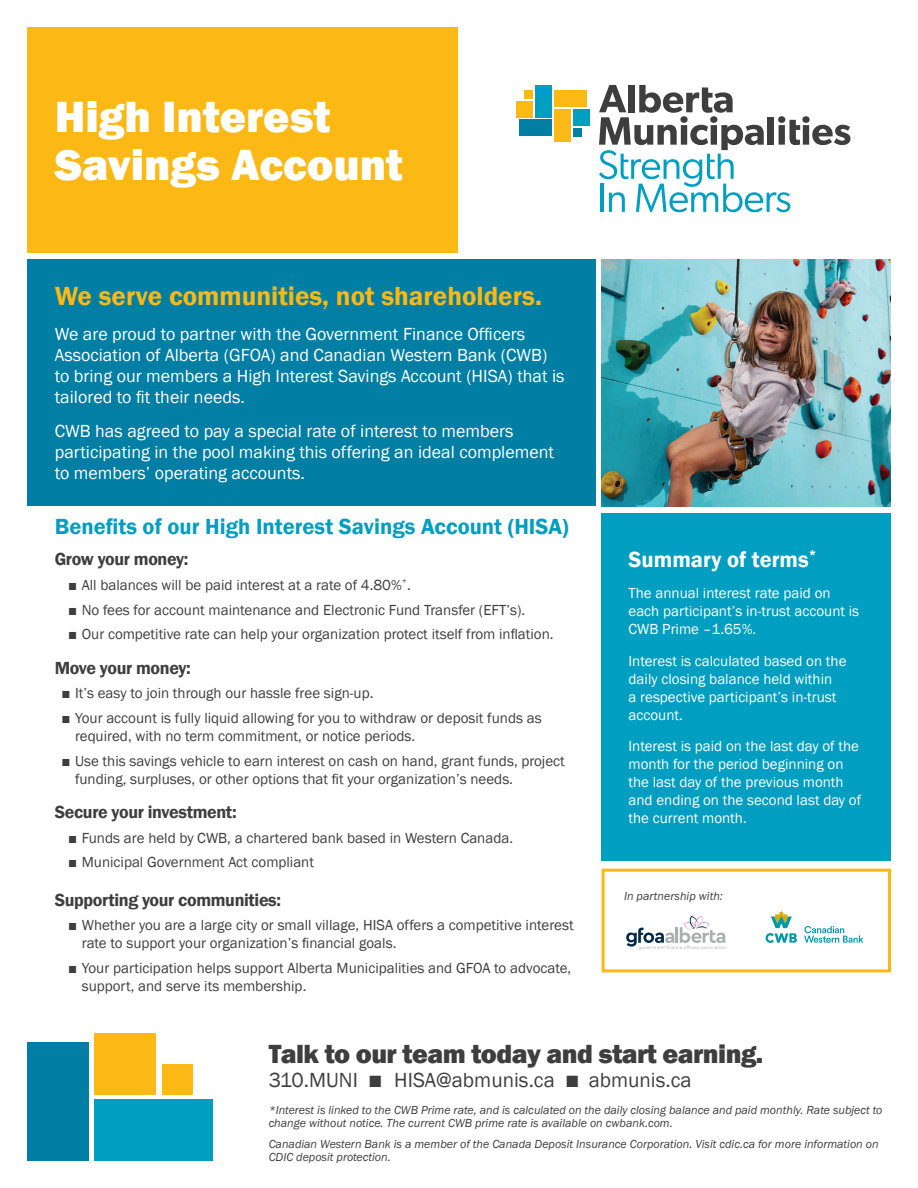
<style>
.page{position:relative;width:918px;height:1188px;background:#fff}
.page>*{position:absolute;margin:0;border:0;box-sizing:border-box;transform-origin:0 0}
.t1{font:800 45px/48px "Franklin Gothic";color:#fff}
.t2{font:600 27px "Franklin Gothic";color:#fcb814}
.t3{font:800 27px "Franklin Gothic";letter-spacing:-.02em;color:#3e3e3f}
.t4{font:600 22.5px "Franklin Gothic";color:#009ec0}
.t5{font:600 22.5px "Franklin Gothic";color:#fff}
.t6{font:21px "Franklin Gothic";color:#3e3e3f}
.t7{font:18px/21px "Franklin Gothic";color:#fff}
.t8{font:600 18px "Franklin Gothic";letter-spacing:-.02em;color:#3e3e3f}
.t9{font:15px/18px "Franklin Gothic";color:#3e3e3f}
.t10{font:15px/18px "Franklin Gothic";color:#fff}
.t11{font:italic 12px/13.5px "Franklin Gothic";color:#3e3e3f}
.s1{font-size:24px}
</style>
<div class="page">
<div style="left:602px;top:869px;width:289px;height:103px;border:3px solid #fcb814"></div>
<div style="left:555px;top:109px;width:16px;height:33px;background:#fcb814"></div>
<div style="left:555px;top:90px;width:32px;height:16px;background:#fcb814"></div>
<div style="left:573px;top:109px;width:17px;height:16px;background:#009ec0"></div>
<div style="left:574px;top:128px;width:8px;height:8px;background:#007ea4"></div>
<div style="left:536px;top:85px;width:16px;height:32px;background:#009ec0"></div>
<div style="left:520px;top:120px;width:32px;height:16px;background:#007ea4"></div>
<div style="left:516px;top:101px;width:17px;height:16px;background:#fcb814"></div>
<div style="left:525px;top:90px;width:8px;height:8px;background:#fcb814"></div>
<svg style="left:599px;top:85px;width:251px;height:127px"></svg>
<div style="left:28px;top:28px;width:430px;height:225px;background:#fcb814"></div>
<div style="left:27px;top:1042px;width:62px;height:119px;background:#007ea4"></div>
<div style="left:94px;top:1099px;width:119px;height:62px;background:#009ec0"></div>
<div style="left:94px;top:1033px;width:62px;height:62px;background:#fcb814"></div>
<div style="left:162px;top:1064px;width:30px;height:31px;background:#fcb814"></div>
<div style="left:28px;top:259px;width:568px;height:247px;background:#007ea4"></div>
<div style="left:602px;top:513px;width:289px;height:348px;background:#009ec0"></div>
<img style="left:602px;top:259px;width:289px;height:247px">
<svg style="left:626px;top:916px;width:99px;height:34px"></svg>
<svg style="left:766px;top:911px;width:31px;height:32px"></svg>
<svg style="left:804px;top:926px;width:59px;height:17px"></svg>
<p class="t1" style="left:55px;top:93px;width:350px">High Interest<br>Savings Account</p>
<p class="t2" style="left:55px;top:279px;width:489px">We serve communities, not shareholders.</p>
<p class="t7" style="left:55px;top:323px;width:511px">We are proud to partner with the Government Finance Officers Association of Alberta (GFOA) and Canadian Western Bank (CWB) to bring our members a High Interest Savings Account (HISA) that is tailored to fit their needs.</p>
<p class="t7" style="left:55px;top:421px;width:501px">CWB has agreed to pay a special rate of interest to members participating in the pool making this offering an ideal complement to members’ operating accounts.</p>
<p class="t4" style="left:55px;top:512px;width:515px">Benefits of our High Interest Savings Account (HISA)</p>
<p class="t8" style="left:55px;top:548px;width:135px">Grow your money:</p>
<p class="t9" style="left:68px;top:576px;width:344px">■ All balances will be paid interest at a rate of 4.80%<sup>*</sup>.</p>
<p class="t9" style="left:68px;top:601px;width:459px">■ No fees for account maintenance and Electronic Fund Transfer (EFT’s).</p>
<p class="t9" style="left:68px;top:626px;width:487px">■ Our competitive rate can help your organization protect itself from inflation.</p>
<p class="t8" style="left:55px;top:656px;width:137px">Move your money:</p>
<p class="t9" style="left:62px;top:685px;width:313px">■ It’s easy to join through our hassle free sign-up.</p>
<p class="t9" style="left:75px;top:709px;width:468px;text-indent:-14px">■ Your account is fully liquid allowing for you to withdraw or deposit funds as required, with no term commitment, or notice periods.</p>
<p class="t9" style="left:75px;top:752px;width:491px;text-indent:-14px">■ Use this savings vehicle to earn interest on cash on hand, grant funds, project funding, surpluses, or other options that fit your organization’s needs.</p>
<p class="t8" style="left:55px;top:801px;width:184px">Secure your investment:</p>
<p class="t9" style="left:68px;top:829px;width:446px">■ Funds are held by CWB, a chartered bank based in Western Canada.</p>
<p class="t9" style="left:68px;top:854px;width:247px">■ Municipal Government Act compliant</p>
<p class="t8" style="left:55px;top:889px;width:228px">Supporting your communities:</p>
<p class="t9" style="left:82px;top:917px;width:493px;text-indent:-14px">■ Whether you are a large city or small village, HISA offers a competitive interest rate to support your organization’s financial goals.</p>
<p class="t9" style="left:82px;top:960px;width:491px;text-indent:-14px">■ Your participation helps support Alberta Municipalities and GFOA to advocate, support, and serve its membership.</p>
<p class="t5" style="left:629px;top:545px;width:189px">Summary of terms<sup>*</sup></p>
<p class="t10" style="left:629px;top:584px;width:232px">The annual interest rate paid on each participant’s in-trust account is<br>CWB Prime –1.65%.</p>
<p class="t10" style="left:629px;top:652px;width:219px">Interest is calculated based on the daily closing balance held within<br>a respective participant’s in-trust account.</p>
<p class="t10" style="left:629px;top:737px;width:234px">Interest is paid on the last day of the month for the period beginning on the last day of the previous month and ending on the second last day of the current month.</p>
<p class="t11" style="left:624px;top:889px;width:100px">In partnership with:</p>
<p class="t3" style="left:269px;top:1036px;width:496px">Talk to our team today and start earning.</p>
<p class="t6" style="left:269px;top:1067px;width:424px">310.MUNI <span class="s1">■</span> HISA@abmunis.ca <span class="s1">■</span> abmunis.ca</p>
<p class="t11" style="left:269px;top:1103px;width:615px">*Interest is linked to the CWB Prime rate, and is calculated on the daily closing balance and paid monthly. Rate subject to change without notice. The current CWB prime rate is available on cwbank.com.</p>
<p class="t11" style="left:269px;top:1137px;width:612px">Canadian Western Bank is a member of the Canada Deposit Insurance Corporation. Visit cdic.ca for more information on<br>CDIC deposit protection.</p>
</div>
